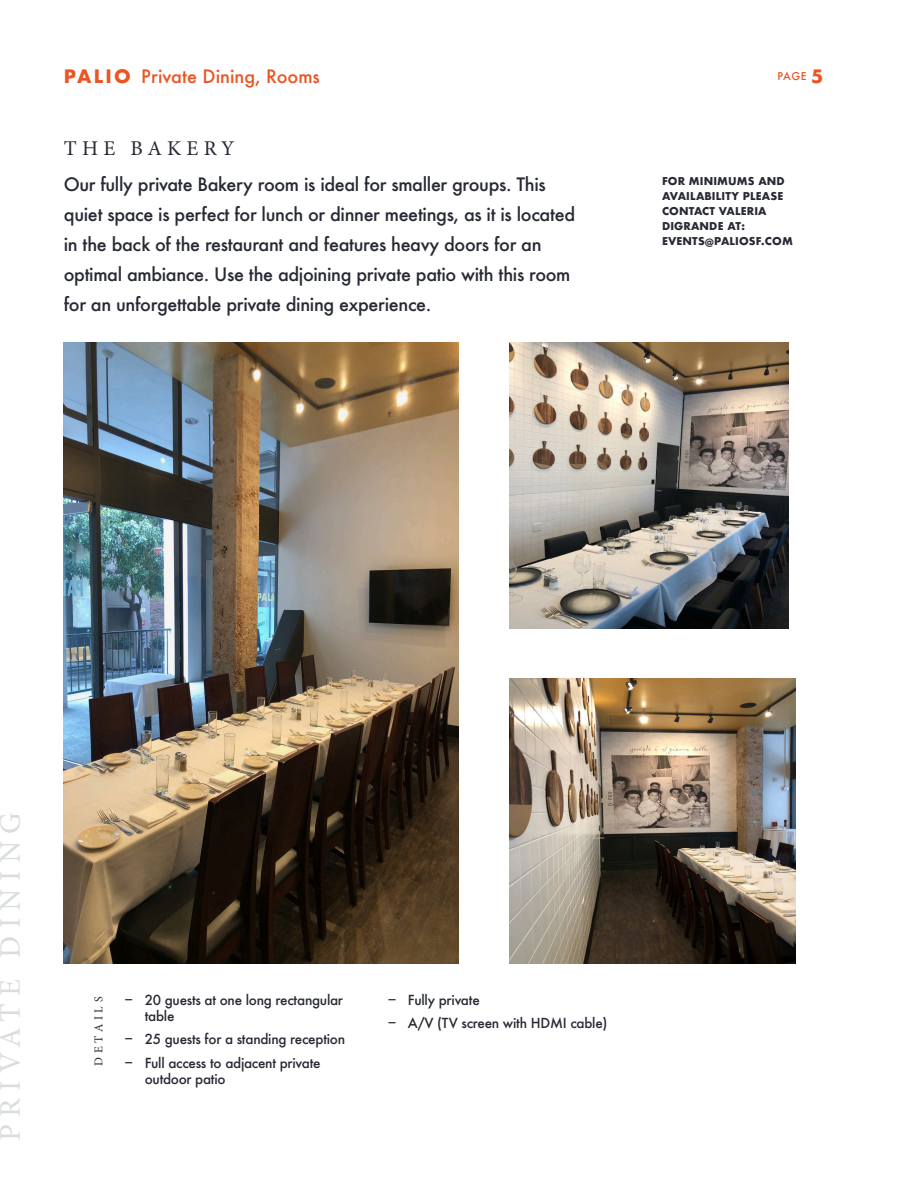
<style>
.page{position:relative;width:918px;height:1188px;background:#fff}
.page>*{position:absolute;margin:0;border:0;box-sizing:border-box;transform-origin:0 0}
.t1{font:30px "Minion Pro";letter-spacing:.245em;color:#d9dedb}
.H1_-_Course_titles{font:21px "Minion Pro";letter-spacing:.25em;color:#272a34}
.Intros__body__big{font:500 18px/30px "Futura";letter-spacing:-.02em;color:#272a34}
.t2{font:500 18px "Futura";color:#eb5423}
.t3{font:500 13.5px/16.5px "Futura";letter-spacing:-.02em;color:#272a34}
.H3_-_Vertical_type{font:12px "Minion Pro";letter-spacing:.31em;color:#272a34}
.Small_ALL_CAPS__cont{font:700 10.5px/15px "Futura";letter-spacing:.01em;color:#272a34}
.t4{font:500 10.5px "Futura";color:#eb5423}
.s1{font-weight:700}
.s2{font-weight:700;font-size:18px}
</style>
<div class="page">
<img style="left:64px;top:343px;width:395px;height:621px">
<img style="left:509px;top:343px;width:280px;height:286px">
<img style="left:509px;top:678px;width:286px;height:286px">
<p class="t2" style="left:64px;top:64px;width:258px"><span class="s1">PALIO</span> Private Dining, Rooms</p>
<p class="t4" style="left:778px;top:69px;width:47px">PAGE <span class="s2">5</span></p>
<p class="H1_-_Course_titles" style="left:64px;top:134px;width:172px">THE BAKERY</p>
<p class="Intros__body__big" style="left:64px;top:169px;width:513px">Our fully private Bakery room is ideal for smaller groups. This quiet space is perfect for lunch or dinner meetings, as it is located in the back of the restaurant and features heavy doors for an optimal ambiance. Use the adjoining private patio with this room for an unforgettable private dining experience.</p>
<p class="Small_ALL_CAPS__cont" style="left:662px;top:173px;width:132px">FOR MINIMUMS AND<br>AVAILABILITY PLEASE<br>CONTACT VALERIA<br>DIGRANDE AT:<br>EVENTS@PALIOSF.COM</p>
<h1 class="t1" style="left:-10px;top:1141px;width:331px;rotate:-90deg">PRIVATE DINING</h1>
<p class="H3_-_Vertical_type" style="left:91px;top:1066px;width:70px;rotate:-90deg">DETAILS</p>
<p class="t3" style="left:145px;top:991px;width:200px;text-indent:-20px">− 20 guests at one long rectangular table</p>
<p class="t3" style="left:125px;top:1031px;width:222px">− 25 guests for a standing reception</p>
<p class="t3" style="left:145px;top:1054px;width:177px;text-indent:-20px">− Full access to adjacent private outdoor patio</p>
<p class="t3" style="left:388px;top:991px;width:94px">− Fully private</p>
<p class="t3" style="left:388px;top:1015px;width:221px">− A/V (TV screen with HDMI cable)</p>
</div>
